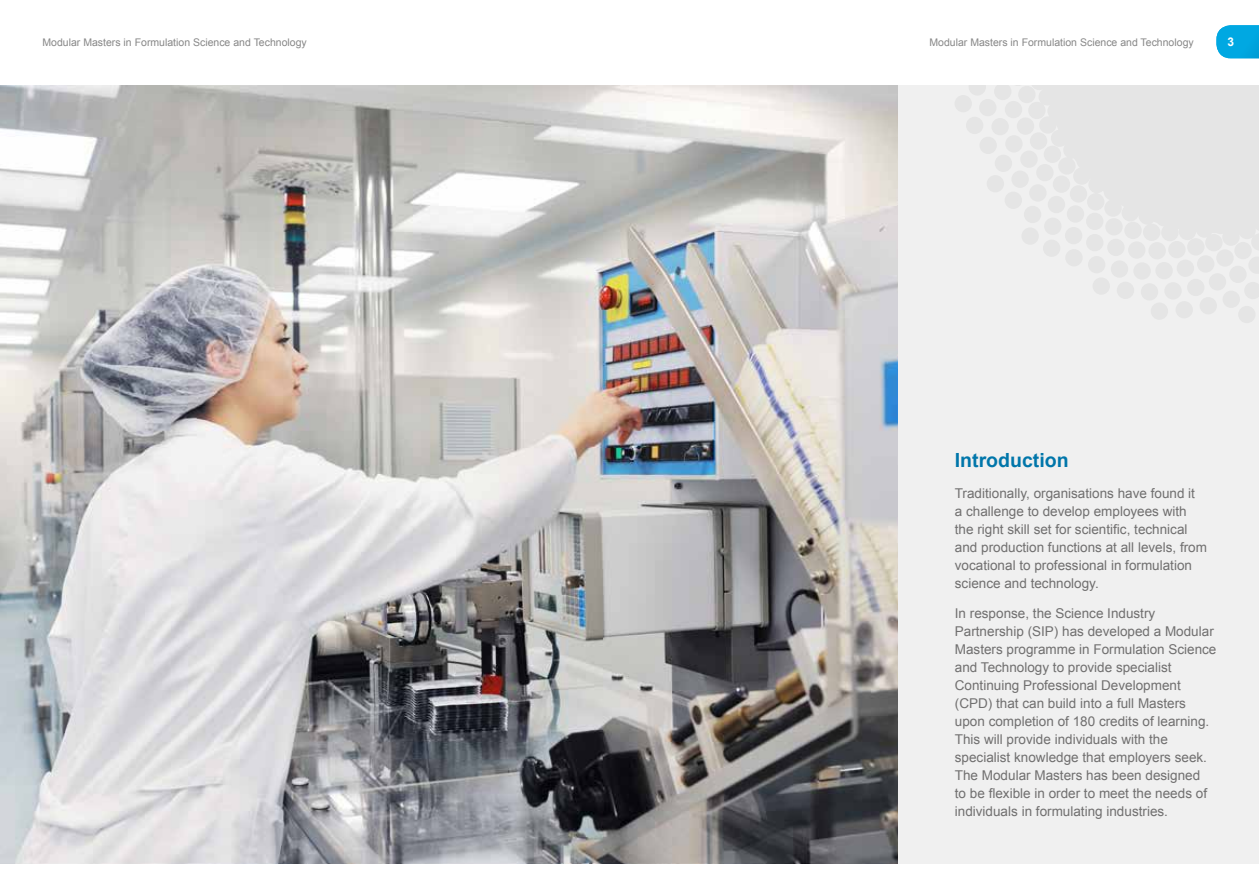
<style>
.page{position:relative;width:1259px;height:893px;background:#fff}
.page>*{position:absolute;margin:0;border:0;box-sizing:border-box;transform-origin:0 0}
.t1{font:700 19.5px "Arial";color:#0076aa}
.t2{font:13.5px/18px "Arial";color:#706f6f}
.t3{font:700 12px "Arial";color:#fff}
.t4{font:10.5px "Arial";color:#878787}
</style>
<div class="page">
<div style="left:629px;top:85px;width:630px;height:778px;background:#f0f0f0"></div>
<svg style="left:955px;top:85px;width:304px;height:238px;fill:#e5e5e5"></svg>
<svg style="left:1216px;top:25px;width:43px;height:33px"></svg>
<img style="left:0;top:85px;width:897px;height:778px">
<p class="t4" style="left:43px;top:36px;width:266px">Modular Masters in Formulation Science and Technology</p>
<p class="t3" style="left:1227px;top:34px;width:8px">3</p>
<p class="t4" style="left:929px;top:36px;width:266px">Modular Masters in Formulation Science and Technology</p>
<h1 class="t1" style="left:955px;top:447px;width:115px">Introduction</h1>
<p class="t2" style="left:955px;top:484px;width:254px">Traditionally, organisations have found it<br>a challenge to develop employees with the right skill set for scientific, technical and production functions at all levels, from vocational to professional in formulation science and technology.</p>
<p class="t2" style="left:955px;top:605px;width:263px">In response, the Science Industry Partnership (SIP) has developed a Modular Masters programme in Formulation Science and Technology to provide specialist Continuing Professional Development (CPD) that can build into a full Masters upon completion of 180 credits of learning.<br>This will provide individuals with the specialist knowledge that employers seek.<br>The Modular Masters has been designed<br>to be flexible in order to meet the needs of individuals in formulating industries.</p>
</div>
